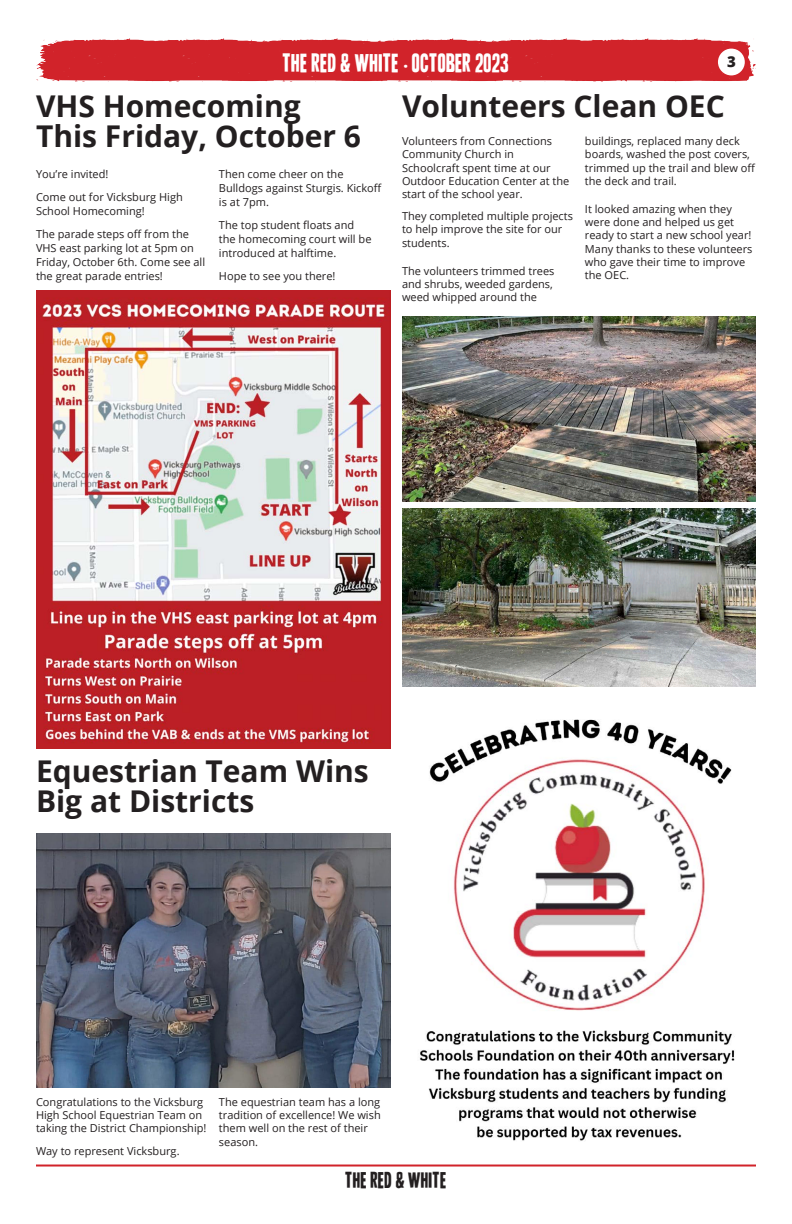
<style>
.page{position:relative;width:792px;height:1224px;background:#fff}
.page>*{position:absolute;margin:0;border:0;box-sizing:border-box;transform-origin:0 0}
.t1{font:700 30px/30px "Open Sans";color:#231f20}
.t2{font:23px "Vivela Rivoluzione Vivela Rivoluz";color:#fff}
.t3{font:20px "Vivela Rivoluzione Vivela Rivoluz";color:#231f20}
.t4{font:800 15px "Open Sans";color:#231f20}
.t5{font:11px/13.2px "Open Sans";color:#231f20}
.s1{font-family:"Open Sans";font-weight:800;font-size:16px}
</style>
<div class="page">
<hr style="left:36px;top:1165px;width:720px;height:2px;background:#d1232a">
<img style="left:36px;top:38px;width:720px;height:44px">
<div style="left:718px;top:49px;width:27px;height:26px;background:#fff;border-radius:50%"></div>
<img style="left:36px;top:291px;width:354px;height:458px">
<img style="left:36px;top:834px;width:354px;height:254px">
<img style="left:420px;top:719px;width:315px;height:422px">
<img style="left:402px;top:317px;width:354px;height:184px">
<img style="left:402px;top:508px;width:354px;height:178px">
<h2 class="t2" style="left:283px;top:53px;width:228px">THE RED &amp; WHITE <span class="s1">·</span> OCTOBER 2023</h2>
<h3 class="t4" style="left:727px;top:50px;width:10px">3</h3>
<p class="t1" style="left:36px;top:91px;width:327px">VHS Homecoming<br>This Friday, October 6</p>
<p class="t5" style="left:36px;top:167px;width:74px">You’re invited!</p>
<p class="t5" style="left:36px;top:189px;width:148px;line-height:14px">Come out for Vicksburg High<br>School Homecoming!</p>
<p class="t5" style="left:36px;top:226px;width:171px;line-height:14px">The parade steps off from the<br>VHS east parking lot at 5pm on<br>Friday, October 6th. Come see all the great parade entries!</p>
<p class="t5" style="left:219px;top:166px;width:164px;line-height:14px">Then come cheer on the<br>Bulldogs against Sturgis. Kickoff is at 7pm.</p>
<p class="t5" style="left:219px;top:217px;width:154px;line-height:14px">The top student floats and the homecoming court will be introduced at halftime.</p>
<p class="t5" style="left:219px;top:269px;width:118px">Hope to see you there!</p>
<p class="t1" style="left:402px;top:91px;width:324px">Volunteers Clean OEC</p>
<p class="t5" style="left:402px;top:134px;width:169px">Volunteers from Connections<br>Community Church in<br>Schoolcraft spent time at our<br>Outdoor Education Center at the start of the school year.</p>
<p class="t5" style="left:402px;top:209px;width:172px">They completed multiple projects to help improve the site for our students.</p>
<p class="t5" style="left:402px;top:264px;width:154px">The volunteers trimmed trees and shrubs, weeded gardens, weed whipped around the</p>
<p class="t5" style="left:585px;top:134px;width:172px">buildings, replaced many deck boards, washed the post covers, trimmed up the trail and blew off the deck and trail.</p>
<p class="t5" style="left:585px;top:202px;width:169px">It looked amazing when they were done and helped us get ready to start a new school year!<br>Many thanks to these volunteers who gave their time to improve the OEC.</p>
<p class="t1" style="left:36px;top:755px;width:334px">Equestrian Team Wins<br>Big at Districts</p>
<p class="t5" style="left:36px;top:1095px;width:172px">Congratulations to the Vicksburg<br>High School Equestrian Team on taking the District Championship!</p>
<p class="t5" style="left:36px;top:1144px;width:145px">Way to represent Vicksburg.</p>
<p class="t5" style="left:219px;top:1095px;width:163px">The equestrian team has a long tradition of excellence! We wish them well on the rest of their season.</p>
<h3 class="t3" style="left:345px;top:1171px;width:103px">THE RED &amp; WHITE</h3>
</div>
